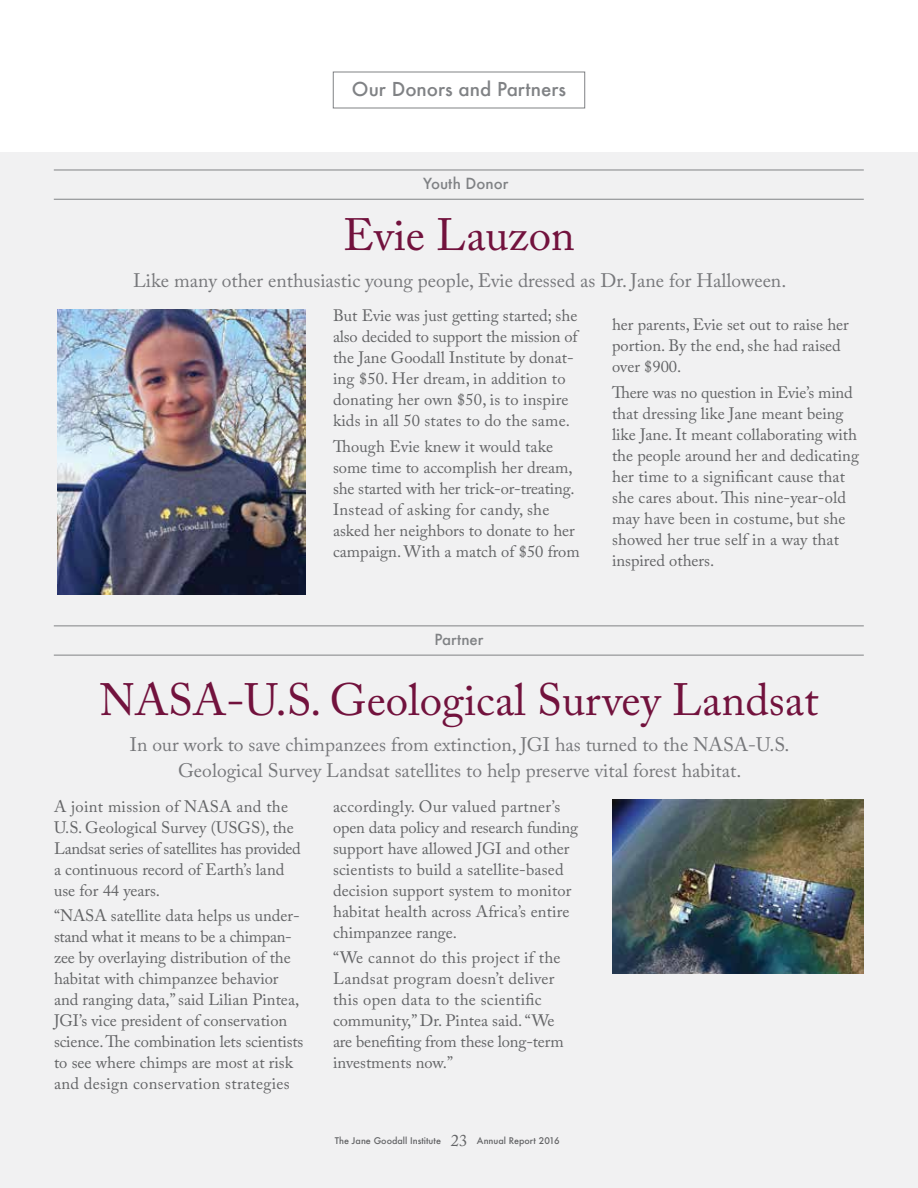
<style>
.page{position:relative;width:918px;height:1188px;background:#fff}
.page>*{position:absolute;margin:0;border:0;box-sizing:border-box;transform-origin:0 0}
.t1{font:45px "Adobe Caslon Pro";color:#72123d}
.t2{font:19.5px/25.5px "Adobe Caslon Pro";color:#77787b;text-align:center}
.t3{font:500 18.75px "Futura";color:#808285}
.t4{font:16.5px/21px "Adobe Caslon Pro";color:#636466}
.t5{font:500 15px "Futura";color:#808285}
.t6{font:500 9px "Futura";color:#636466}
</style>
<div class="page">
<div style="left:0;top:152px;width:918px;height:1036px;background:#f1f1f2"></div>
<img style="left:57px;top:309px;width:249px;height:285px">
<img style="left:612px;top:799px;width:252px;height:174px">
<hr style="left:54px;top:199px;width:810px;height:1px;background:#808285">
<hr style="left:54px;top:170px;width:810px;height:1px;background:#808285">
<hr style="left:54px;top:655px;width:810px;height:1px;background:#808285">
<hr style="left:54px;top:626px;width:810px;height:1px;background:#808285">
<p class="t3" style="left:352px;top:76px;width:216px">Our Donors and Partners</p>
<p class="t5" style="left:423px;top:173px;width:87px">Youth Donor</p>
<h1 class="t1" style="left:343px;top:208px;width:233px">Evie Lauzon</h1>
<p class="t2" style="left:133px;top:267px;width:655px">Like many other enthusiastic young people, Evie dressed as Dr. Jane for Halloween.</p>
<p class="t4" style="left:333px;top:305px;width:246px">But Evie was just getting started; she also decided to support the mission of the Jane Goodall Institute by donat&shy;ing $50. Her dream, in addition to donating her own $50, is to inspire kids in all 50 states to do the same.</p>
<p class="t4" style="left:333px;top:436px;width:248px">Though Evie knew it would take some time to accomplish her dream, she started with her trick-or-treating.<br>Instead of asking for candy, she asked her neighbors to donate to her campaign. With a match of $50 from</p>
<p class="t5" style="left:434px;top:629px;width:51px">Partner</p>
<p class="t4" style="left:612px;top:314px;width:238px">her parents, Evie set out to raise her portion. By the end, she had raised over $900.</p>
<p class="t4" style="left:612px;top:382px;width:249px">There was no question in Evie’s mind that dressing like Jane meant being like Jane. It meant collaborating with the people around her and dedicating her time to a significant cause that she cares about. This nine-year-old may have been in costume, but she showed her true self in a way that inspired others.</p>
<h1 class="t1" style="left:100px;top:673px;width:720px">NASA-U.S. Geological Survey Landsat</h1>
<p class="t2" style="left:130px;top:732px;width:661px">In our work to save chimpanzees from extinction, JGI has turned to the NASA-U.S.<br>Geological Survey Landsat satellites to help preserve vital forest habitat.</p>
<p class="t4" style="left:54px;top:795px;width:248px">A joint mission of NASA and the<br>U.S. Geological Survey (USGS), the<br>Landsat series of satellites has provided a continuous record of Earth’s land use for 44 years.</p>
<p class="t4" style="left:54px;top:905px;width:251px">“NASA satellite data helps us under&shy;stand what it means to be a chimpan&shy;zee by overlaying distribution of the habitat with chimpanzee behavior and ranging data,” said Lilian Pintea, JGI’s vice president of conservation science. The combination lets scientists to see where chimps are most at risk and design conservation strategies</p>
<p class="t4" style="left:333px;top:795px;width:247px">accordingly. Our valued partner’s open data policy and research funding support have allowed JGI and other scientists to build a satellite-based decision support system to monitor habitat health across Africa’s entire chimpanzee range.</p>
<p class="t4" style="left:333px;top:947px;width:232px">“We cannot do this project if the<br>Landsat program doesn’t deliver this open data to the scientific community,” Dr. Pintea said. “We are benefiting from these long-term investments now.”</p>
<p class="t4" style="left:451px;top:1130px;width:18px">23</p>
<p class="t6" style="left:335px;top:1134px;width:108px">The Jane Goodall Institute</p>
<p class="t6" style="left:477px;top:1134px;width:84px">Annual Report 2016</p>
</div>
